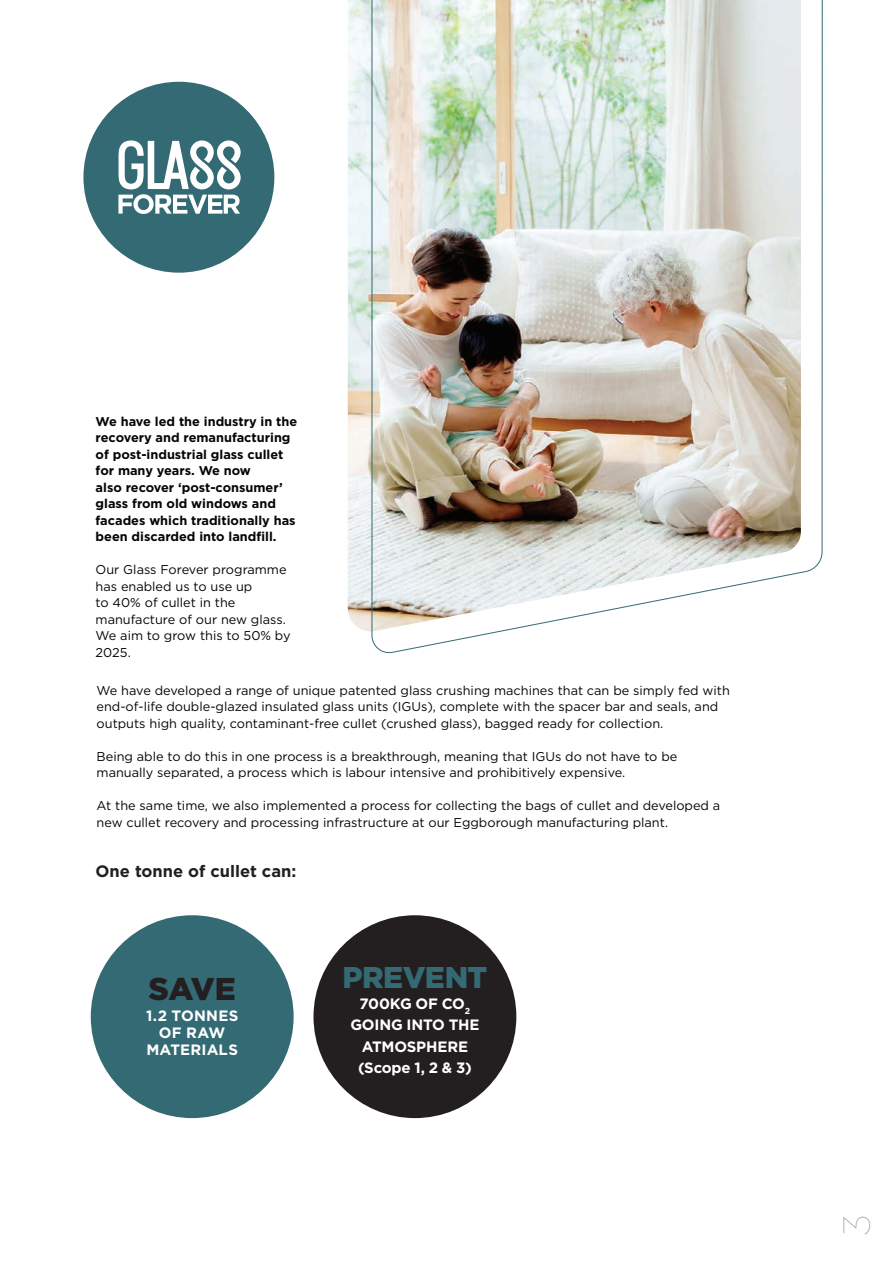
<style>
.page{position:relative;width:893px;height:1263px;background:#fff}
.page>*{position:absolute;margin:0;border:0;box-sizing:border-box;transform-origin:0 0}
.t1{font:100 37.5px "Gotham";color:#9d9fa2}
.t2{font:900 31.5px "Gotham";color:#231f20}
.t3{font:900 30px "Gotham";letter-spacing:-.02em;color:#336a74}
.t4{font:700 16.5px "Gotham";color:#231f20}
.t5{font:700 15px/21px "Gotham";letter-spacing:-.01em;color:#fff;text-align:center}
.t6{font:700 15px/17.1px "Gotham";letter-spacing:.015em;color:#fff;text-align:center}
.t7{font:12.75px/16.5px "Gotham";color:#050504}
.t8{font:700 12.75px/16.5px "Gotham";color:#050504}
</style>
<div class="page">
<div style="left:83px;top:82px;width:191px;height:191px;background:#336a74;border-radius:50%"></div>
<svg style="left:118px;top:140px;width:123px;height:74px"></svg>
<img style="left:348px;top:0;width:24px;height:634px">
<img style="left:372px;top:0;width:451px;height:1119px">
<div style="left:91px;top:915px;width:203px;height:203px;background:#336a74;border-radius:50%"></div>
<div style="left:313px;top:915px;width:203px;height:203px;background:#231f20;border-radius:50%"></div>
<p class="t8" style="left:96px;top:413px;width:203px">We have led the industry in the recovery and remanufacturing of post-industrial glass cullet for many years. We now<br>also recover ‘post-consumer’ glass from old windows and facades which traditionally has been discarded into landfill.</p>
<p class="t7" style="left:96px;top:561px;width:197px">Our Glass Forever programme has enabled us to use up<br>to 40% of cullet in the manufacture of our new glass.<br>We aim to grow this to 50% by<br>2025.</p>
<p class="t7" style="left:97px;top:682px;width:635px">We have developed a range of unique patented glass crushing machines that can be simply fed with end-of-life double-glazed insulated glass units (IGUs), complete with the spacer bar and seals, and outputs high quality, contaminant-free cullet (crushed glass), bagged ready for collection.</p>
<p class="t7" style="left:97px;top:748px;width:582px">Being able to do this in one process is a breakthrough, meaning that IGUs do not have to be manually separated, a process which is labour intensive and prohibitively expensive.</p>
<p class="t7" style="left:97px;top:797px;width:625px">At the same time, we also implemented a process for collecting the bags of cullet and developed a new cullet recovery and processing infrastructure at our Eggborough manufacturing plant.</p>
<p class="t4" style="left:96px;top:860px;width:202px">One tonne of cullet can:</p>
<h2 class="t2" style="left:149px;top:967px;width:89px">SAVE</h2>
<p class="t6" style="left:146px;top:1007px;width:94px">1.2 TONNES<br>OF RAW<br>MATERIALS</p>
<h3 class="t3" style="left:343px;top:957px;width:146px">PREVENT</h3>
<p class="t5" style="left:350px;top:993px;width:131px">700KG OF CO<sub>2<br></sub>GOING INTO THE<br>ATMOSPHERE (Scope 1, 2 &amp; 3)</p>
<h1 class="t1" style="left:833px;top:1235px;width:22px;rotate:-90deg">3</h1>
</div>
